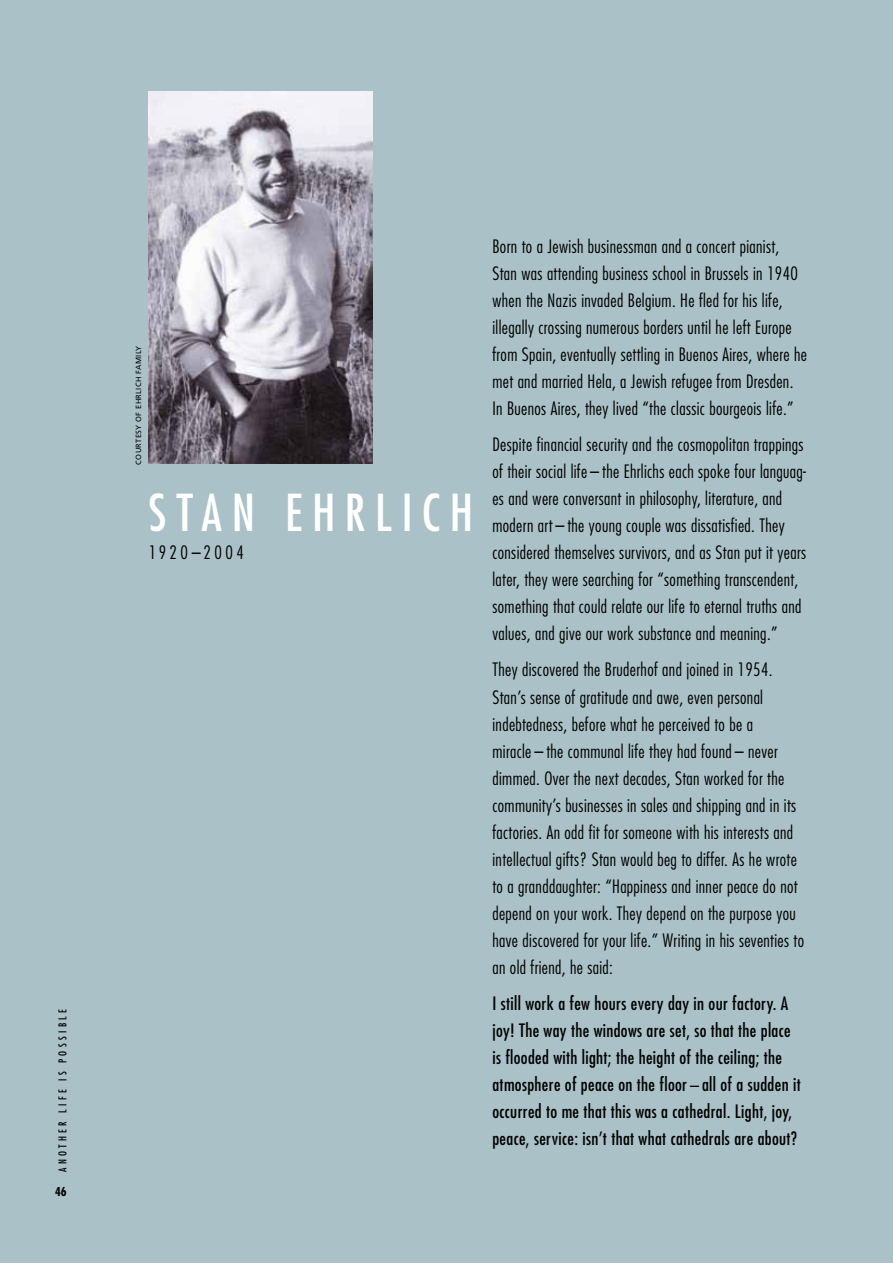
<style>
.page{position:relative;width:893px;height:1263px;background:#aac2c7}
.page>*{position:absolute;margin:0;border:0;box-sizing:border-box;transform-origin:0 0}
.t1{font:condensed 49.5px "Futura Std";letter-spacing:.195em;color:#fff}
.t2{font:300 condensed 18px/27px "Futura Std";letter-spacing:.02em;color:#000}
.t3{font:condensed 18px/27px "Futura Std";letter-spacing:.02em;color:#000}
.t4{font:300 condensed 18px "Futura Std";letter-spacing:.185em;color:#000}
.t5{font:700 condensed 12px "Futura Std";color:#000}
.t6{font:condensed 10.5px "Futura Std";letter-spacing:.325em;color:#000}
.t7{font:7.5px "Frutiger LT Std";letter-spacing:.05em;color:#000}
</style>
<div class="page">
<img style="left:149px;top:91px;width:223px;height:373px">
<p class="t6" style="left:56px;top:1172px;width:165px;rotate:-90deg">ANOTHER LIFE IS POSSIBLE</p>
<p class="t5" style="left:55px;top:1184px;width:13px">46</p>
<p class="t7" style="left:134px;top:465px;width:120px;rotate:-90deg">COURTESY OF EHRLICH FAMILY</p>
<h1 class="t1" style="left:149px;top:483px;width:326px">STAN EHRLICH</h1>
<p class="t4" style="left:149px;top:542px;width:97px">1920–2004</p>
<p class="t2" style="left:492px;top:233px;width:316px">Born to a Jewish businessman and a concert pianist, Stan was attending business school in Brussels in 1940 when the Nazis invaded Belgium. He fled for his life, illegally crossing numerous borders until he left Europe from Spain, eventually settling in Buenos Aires, where he met and married Hela, a Jewish refugee from Dresden.<br>In Buenos Aires, they lived “the classic bourgeois life.”</p>
<p class="t2" style="left:492px;top:431px;width:315px">Despite financial security and the cosmopolitan trappings of their social life – the Ehrlichs each spoke four languag&shy;es and were conversant in philosophy, literature, and modern art – the young couple was dissatisfied. They considered themselves survivors, and as Stan put it years later, they were searching for “something transcendent, something that could relate our life to eternal truths and values, and give our work substance and meaning.”</p>
<p class="t2" style="left:492px;top:656px;width:313px">They discovered the Bruderhof and joined in 1954.<br>Stan’s sense of gratitude and awe, even personal indebtedness, before what he perceived to be a<br>miracle – the communal life they had found – never dimmed. Over the next decades, Stan worked for the community’s businesses in sales and shipping and in its factories. An odd fit for someone with his interests and intellectual gifts? Stan would beg to differ. As he wrote to a granddaughter: “Happiness and inner peace do not depend on your work. They depend on the purpose you have discovered for your life.” Writing in his seventies to an old friend, he said:</p>
<p class="t3" style="left:492px;top:989px;width:310px">I still work a few hours every day in our factory. A joy! The way the windows are set, so that the place is flooded with light; the height of the ceiling; the atmosphere of peace on the floor – all of a sudden it occurred to me that this was a cathedral. Light, joy, peace, service: isn’t that what cathedrals are about?</p>
</div>
